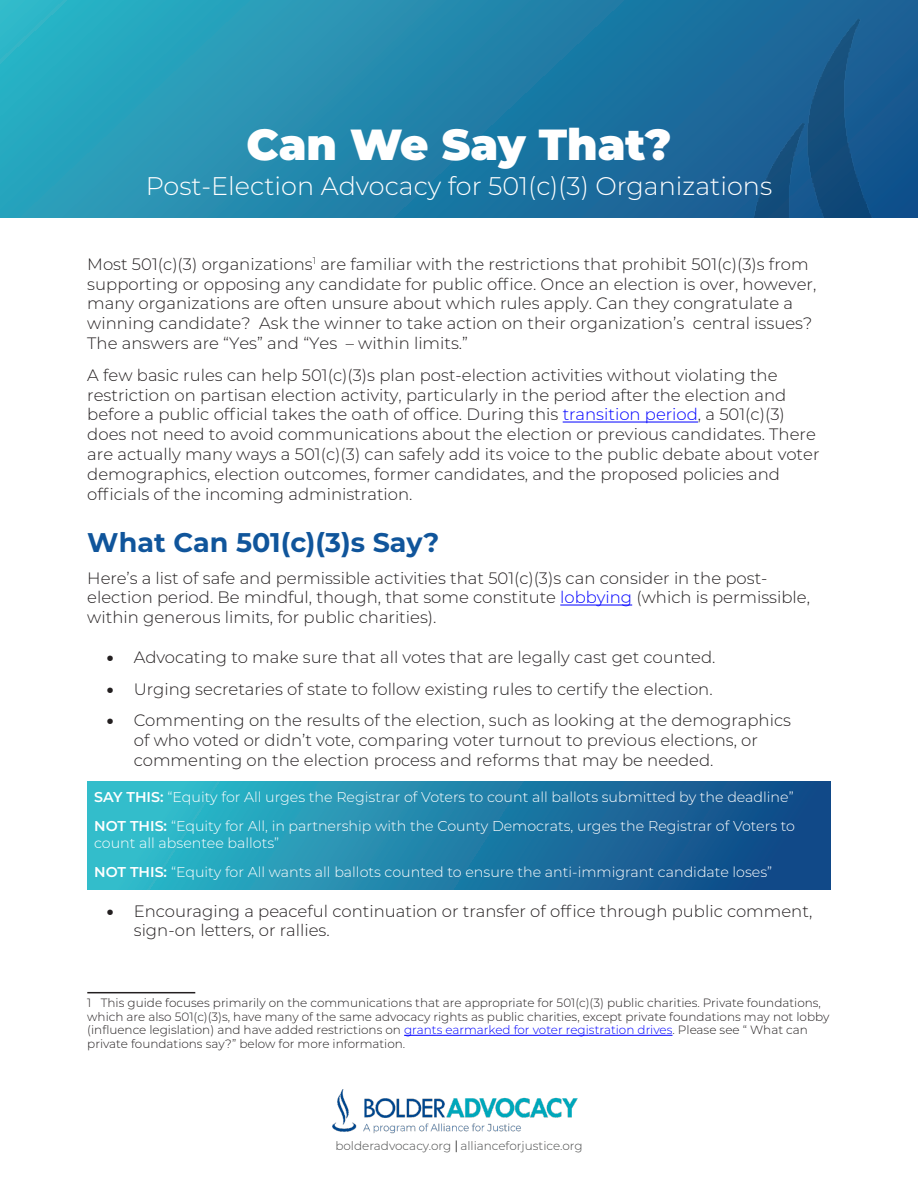
<style>
.page{position:relative;width:918px;height:1188px;background:#fff}
.page>*{position:absolute;margin:0;border:0;box-sizing:border-box;transform-origin:0 0}
.t1{font:900 43.5px "Montserrat";color:#fff}
.t2{font:700 27px "Montserrat";color:#10559b}
.t3{font:300 25.5px "Montserrat";color:#fff}
.t4{font:300 16.5px/19.8px "Montserrat";color:#231f20}
.Body_Text{font:300 14.25px/17.1px "Montserrat";color:#fff}
.t5{font:300 12px/13.5px "Montserrat";color:#231f20}
.t6{font:300 12px "Montserrat";color:#494a4a}
.s1{color:#00f}
.s2{font-weight:900}
.s3{font-weight:600}
</style>
<div class="page">
<svg style="left:0;top:0;width:918px;height:217px;background:#238bae"></svg>
<img style="left:665px;top:19px;width:253px;height:198px">
<hr style="left:563px;top:422px;width:135px;height:1px;background:#00f">
<hr style="left:560px;top:605px;width:72px;height:1px;background:#00f">
<hr style="left:87px;top:992px;width:108px;height:1px;background:#231f20">
<hr style="left:404px;top:1035px;width:268px;height:1px;background:#00f">
<svg style="left:456px;top:1140px;width:1px;height:12px"></svg>
<img style="left:333px;top:1089px;width:245px;height:45px">
<div style="left:87px;top:781px;width:744px;height:108px;background:linear-gradient(to right,#32c2cf,#0f4283)"></div>
<p class="t1" style="left:247px;top:112px;width:426px">Can We Say That?</p>
<p class="t3" style="left:146px;top:168px;width:628px">Post-Election Advocacy for 501(c)(3) Organizations</p>
<p class="t4" style="left:87px;top:253px;width:731px">Most 501(c)(3) organizations<sup>1</sup> are familiar with the restrictions that prohibit 501(c)(3)s from supporting or opposing any candidate for public office. Once an election is over, however, many organizations are often unsure about which rules apply. Can they congratulate a winning candidate? Ask the winner to take action on their organization’s central issues?<br>The answers are “Yes” and “Yes – within limits.”</p>
<p class="t4" style="left:87px;top:364px;width:734px">A few basic rules can help 501(c)(3)s plan post-election activities without violating the restriction on partisan election activity, particularly in the period after the election and before a public official takes the oath of office. During this <span class="s1">transition period</span>, a 501(c)(3) does not need to avoid communications about the election or previous candidates. There are actually many ways a 501(c)(3) can safely add its voice to the public debate about voter demographics, election outcomes, former candidates, and the proposed policies and officials of the incoming administration.</p>
<p class="t2" style="left:87px;top:523px;width:354px">What Can 501(c)(3)s Say?</p>
<p class="t4" style="left:87px;top:567px;width:724px">Here’s a list of safe and permissible activities that 501(c)(3)s can consider in the post&shy;election period. Be mindful, though, that some constitute <span class="s1">lobbying</span> (which is permissible, within generous limits, for public charities).</p>
<p class="t4" style="left:107px;top:646px;width:610px"><span class="s2">•</span> Advocating to make sure that all votes that are legally cast get counted.</p>
<p class="t4" style="left:107px;top:678px;width:607px"><span class="s2">•</span> Urging secretaries of state to follow existing rules to certify the election.</p>
<p class="t4" style="left:134px;top:710px;width:659px;text-indent:-27px"><span class="s2">•</span> Commenting on the results of the election, such as looking at the demographics of who voted or didn’t vote, comparing voter turnout to previous elections, or commenting on the election process and reforms that may be needed.</p>
<p class="Body_Text" style="left:94px;top:787px;width:701px"><span class="s3">SAY THIS:</span> “Equity for All urges the Registrar of Voters to count all ballots submitted by the deadline”</p>
<p class="Body_Text" style="left:94px;top:817px;width:702px"><span class="s3">NOT THIS:</span> “Equity for All, in partnership with the County Democrats, urges the Registrar of Voters to count all absentee ballots”</p>
<p class="Body_Text" style="left:94px;top:863px;width:680px"><span class="s3">NOT THIS:</span> “Equity for All wants all ballots counted to ensure the anti-immigrant candidate loses”</p>
<p class="t4" style="left:134px;top:900px;width:680px;text-indent:-27px"><span class="s2">•</span> Encouraging a peaceful continuation or transfer of office through public comment, sign-on letters, or rallies.</p>
<p class="t5" style="left:87px;top:996px;width:744px">1 This guide focuses primarily on the communications that are appropriate for 501(c)(3) public charities. Private foundations, which are also 501(c)(3)s, have many of the same advocacy rights as public charities, except private foundations may not lobby (influence legislation) and have added restrictions on <span class="s1">grants earmarked for voter registration drives</span>. Please see “ What can private foundations say?” below for more information.</p>
<p class="t6" style="left:335px;top:1138px;width:249px">bolderadvocacy.org allianceforjustice.org</p>
</div>
